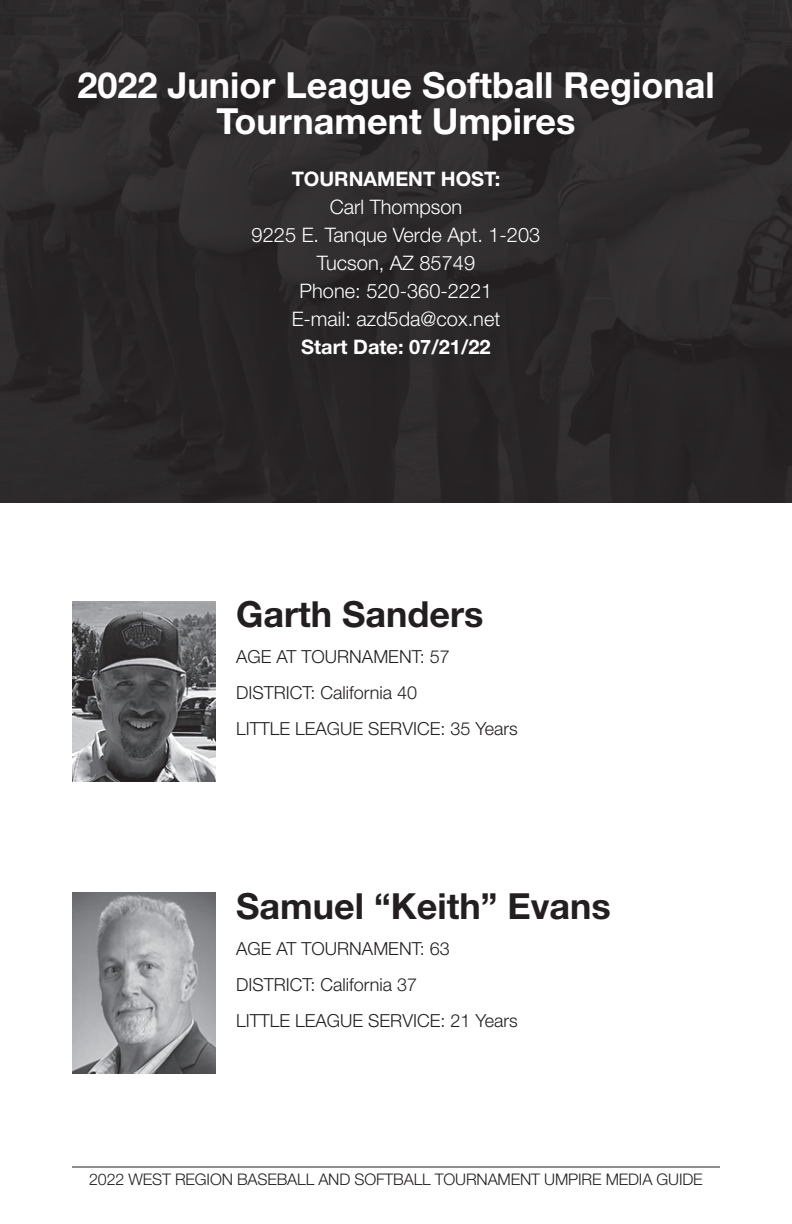
<style>
.page{position:relative;width:792px;height:1224px;background:#fff}
.page>*{position:absolute;margin:0;border:0;box-sizing:border-box;transform-origin:0 0}
.t1{font:700 36px "Helvetica Neue LT Std";color:#fff}
.t2{font:700 36px "Helvetica Neue LT Std";color:#231f20}
.t3{font:300 20px "Helvetica Neue LT Std";color:#fff}
.t4{font:700 20px "Helvetica Neue LT Std";color:#fff}
.t5{font:300 18px "Helvetica Neue LT Std";color:#231f20}
.t6{font:300 16px "Helvetica Neue LT Std";letter-spacing:-.01em;color:#231f20}
</style>
<div class="page">
<hr style="left:72px;top:1166px;width:648px;height:1px;background:#231f20">
<img style="left:0;top:0;width:792px;height:503px">
<img style="left:72px;top:893px;width:144px;height:180px">
<img style="left:72px;top:601px;width:144px;height:181px">
<p class="t1" style="left:77px;top:63px;width:639px">2022 Junior League Softball Regional</p>
<p class="t1" style="left:216px;top:99px;width:361px">Tournament Umpires</p>
<p class="t4" style="left:292px;top:166px;width:210px">TOURNAMENT HOST:</p>
<p class="t3" style="left:330px;top:194px;width:134px">Carl Thompson</p>
<p class="t3" style="left:252px;top:222px;width:290px">9225 E. Tanque Verde Apt. 1-203</p>
<p class="t3" style="left:317px;top:250px;width:160px">Tucson, AZ 85749</p>
<p class="t3" style="left:300px;top:278px;width:194px">Phone: 520-360-2221</p>
<p class="t3" style="left:292px;top:306px;width:210px">E-mail: azd5da@cox.net</p>
<p class="t4" style="left:301px;top:334px;width:191px">Start Date: 07/21/22</p>
<p class="t2" style="left:236px;top:592px;width:249px">Garth Sanders</p>
<p class="t5" style="left:236px;top:646px;width:215px">AGE AT TOURNAMENT: 57</p>
<p class="t5" style="left:236px;top:682px;width:183px">DISTRICT: California 40</p>
<p class="t5" style="left:236px;top:718px;width:283px">LITTLE LEAGUE SERVICE: 35 Years</p>
<p class="t2" style="left:236px;top:884px;width:376px">Samuel “Keith” Evans</p>
<p class="t5" style="left:236px;top:937px;width:215px">AGE AT TOURNAMENT: 63</p>
<p class="t5" style="left:236px;top:973px;width:183px">DISTRICT: California 37</p>
<p class="t5" style="left:236px;top:1009px;width:283px">LITTLE LEAGUE SERVICE: 21 Years</p>
<p class="t6" style="left:89px;top:1170px;width:615px">2022 WEST REGION BASEBALL AND SOFTBALL TOURNAMENT UMPIRE MEDIA GUIDE</p>
</div>
